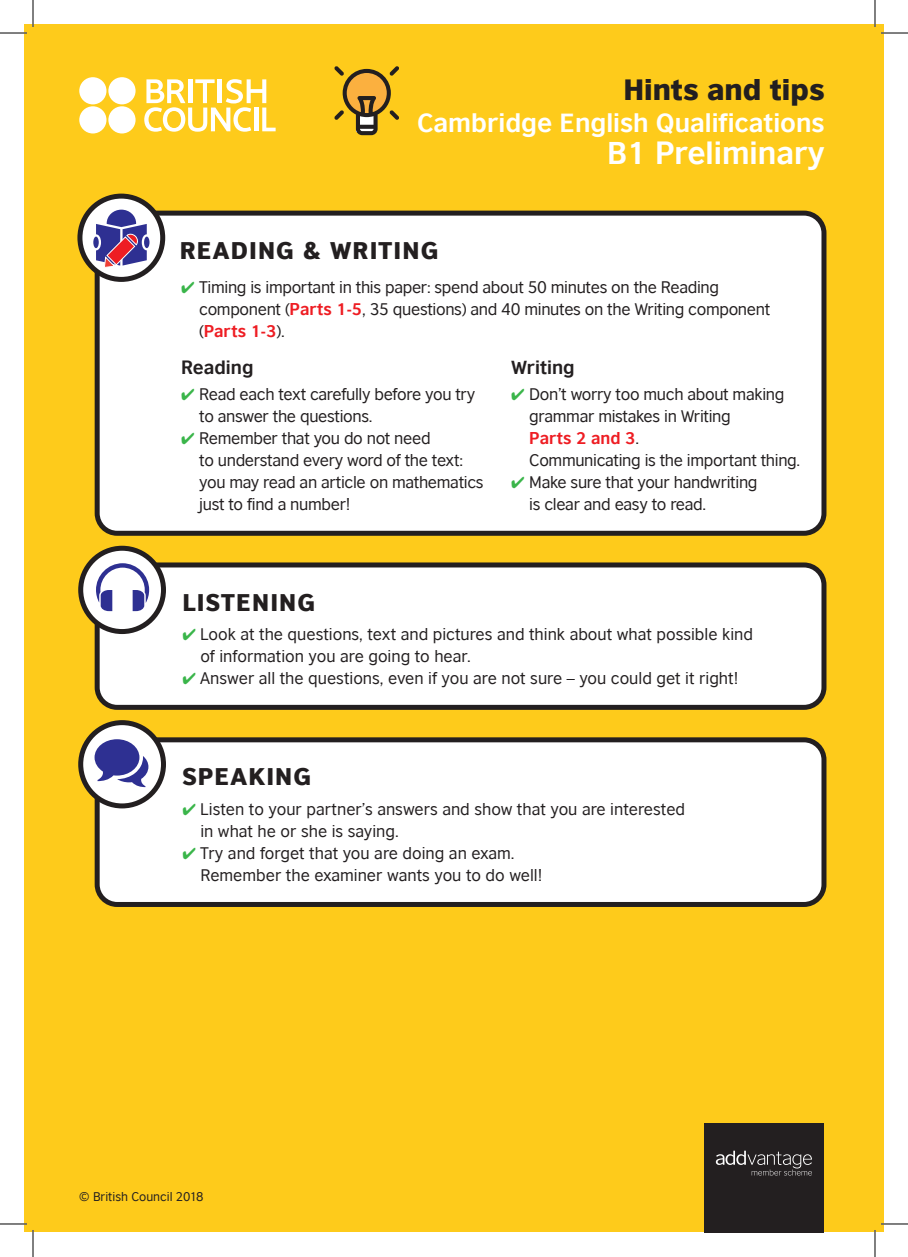
<style>
.page{position:relative;width:908px;height:1257px;background:#fff}
.page>*{position:absolute;margin:0;border:0;box-sizing:border-box;transform-origin:0 0}
.t1{font:700 30px "British Council Sans";color:#fff}
.t2{font:900 28px "British Council Sans";color:#231f20}
.t3{font:700 25px "British Council Sans";color:#fff}
.t4{font:900 23px "British Council Sans";letter-spacing:.05em;color:#231f20}
.t5{font:700 18px "British Council Sans";color:#231f20}
.t6{font:16px/22px "British Council Sans";letter-spacing:-.02em;color:#231f20}
.t7{font:16px/22px "British Council Sans";color:#231f20}
.t8{font:12px "British Council Sans";color:#231f20}
.s1{color:#3ab54a}
.s2{font-weight:700;color:#ee1d23}
</style>
<div class="page">
<div style="left:24px;top:24px;width:859px;height:1208px;background:#fecb1b"></div>
<div style="left:704px;top:1122px;width:120px;height:110px;background:#231f20"></div>
<svg style="left:716px;top:1150px;width:96px;height:25px"></svg>
<div style="left:97px;top:213px;width:727px;height:320px;background:#fff;border-radius:20px"></div>
<div style="left:95px;top:211px;width:731px;height:325px;border:5px solid #231f20;border-radius:20px"></div>
<div style="left:97px;top:565px;width:727px;height:142px;background:#fff;border-radius:20px"></div>
<div style="left:95px;top:562px;width:731px;height:148px;border:5px solid #231f20;border-radius:20px"></div>
<div style="left:97px;top:740px;width:727px;height:164px;background:#fff;border-radius:20px"></div>
<div style="left:95px;top:737px;width:731px;height:170px;border:5px solid #231f20;border-radius:20px"></div>
<svg style="left:80px;top:196px;width:83px;height:83px;fill:#fff"></svg>
<div style="left:77px;top:194px;width:88px;height:88px;border:5px solid #231f20;border-radius:50%"></div>
<svg style="left:144px;top:79px;width:132px;height:53px"></svg>
<div style="left:79px;top:77px;width:27px;height:27px;background:#fff;border-radius:50%"></div>
<div style="left:108px;top:77px;width:28px;height:27px;background:#fff;border-radius:50%"></div>
<div style="left:79px;top:106px;width:27px;height:27px;background:#fff;border-radius:50%"></div>
<div style="left:108px;top:106px;width:28px;height:27px;background:#fff;border-radius:50%"></div>
<svg style="left:334px;top:66px;width:65px;height:69px"></svg>
<svg style="left:81px;top:548px;width:82px;height:83px"></svg>
<div style="left:78px;top:546px;width:88px;height:88px;border:5px solid #231f20;border-radius:50%"></div>
<svg style="left:96px;top:563px;width:53px;height:48px"></svg>
<svg style="left:81px;top:722px;width:82px;height:84px"></svg>
<div style="left:78px;top:720px;width:88px;height:88px;border:5px solid #231f20;border-radius:50%"></div>
<svg style="left:95px;top:739px;width:53px;height:48px"></svg>
<div style="left:144px;top:237px;width:5px;height:11px;background:#2e3092;border-radius:50%"></div>
<div style="left:93px;top:237px;width:6px;height:11px;background:#2e3092;border-radius:50%"></div>
<svg style="left:96px;top:210px;width:51px;height:58px"></svg>
<hr style="left:0;top:32px;width:27px;height:2px;background:#fff">
<hr style="left:881px;top:32px;width:27px;height:2px;background:#fff">
<hr style="left:32px;top:0;width:2px;height:27px;background:#fff">
<hr style="left:32px;top:1230px;width:2px;height:27px;background:#fff">
<hr style="left:874px;top:0;width:2px;height:27px;background:#fff">
<hr style="left:874px;top:1230px;width:2px;height:27px;background:#fff">
<svg style="left:0;top:33px;width:27px;height:1px"></svg>
<svg style="left:881px;top:33px;width:27px;height:1px"></svg>
<svg style="left:0;top:1223px;width:27px;height:1px"></svg>
<svg style="left:881px;top:1223px;width:27px;height:1px"></svg>
<svg style="left:33px;top:0;width:1px;height:27px"></svg>
<svg style="left:33px;top:1230px;width:1px;height:27px"></svg>
<svg style="left:875px;top:0;width:1px;height:27px"></svg>
<svg style="left:875px;top:1230px;width:1px;height:27px"></svg>
<h2 class="t2" style="left:623px;top:70px;width:203px">Hints and tips</h2>
<h3 class="t3" style="left:417px;top:106px;width:409px">Cambridge English Qualifications</h3>
<h1 class="t1" style="left:607px;top:133px;width:219px">B1 Preliminary</h1>
<h3 class="t4" style="left:180px;top:235px;width:260px">READING &amp; WRITING</h3>
<p class="t6" style="left:199px;top:275px;width:572px;text-indent:-18px"><span class="s1">✔</span> Timing is important in this paper: spend about 50 minutes on the Reading component (<span class="s2">Parts 1-5</span>, 35 questions) and 40 minutes on the Writing component (<span class="s2">Parts 1-3</span>).</p>
<p class="t5" style="left:181px;top:356px;width:74px">Reading</p>
<p class="t5" style="left:511px;top:356px;width:65px">Writing</p>
<p class="t6" style="left:199px;top:382px;width:277px;text-indent:-18px"><span class="s1">✔</span> Read each text carefully before you try to answer the questions.</p>
<p class="t6" style="left:199px;top:426px;width:286px;text-indent:-18px"><span class="s1">✔</span> Remember that you do not need<br>to understand every word of the text: you may read an article on mathematics just to find a number!</p>
<p class="t6" style="left:529px;top:382px;width:272px;text-indent:-18px"><span class="s1">✔</span> Don’t worry too much about making grammar mistakes in Writing<br><span class="s2">Parts 2 and 3</span>.<br>Communicating is the important thing.</p>
<p class="t6" style="left:529px;top:470px;width:230px;text-indent:-18px"><span class="s1">✔</span> Make sure that your handwriting is clear and easy to read.</p>
<h3 class="t4" style="left:182px;top:587px;width:135px">LISTENING</h3>
<p class="t7" style="left:200px;top:622px;width:554px;text-indent:-18px"><span class="s1">✔</span> Look at the questions, text and pictures and think about what possible kind of information you are going to hear.</p>
<p class="t7" style="left:182px;top:666px;width:557px"><span class="s1">✔</span> Answer all the questions, even if you are not sure – you could get it right!</p>
<h3 class="t4" style="left:182px;top:761px;width:131px">SPEAKING</h3>
<p class="t7" style="left:200px;top:797px;width:486px;text-indent:-18px"><span class="s1">✔</span> Listen to your partner’s answers and show that you are interested in what he or she is saying.</p>
<p class="t7" style="left:200px;top:841px;width:344px;text-indent:-18px"><span class="s1">✔</span> Try and forget that you are doing an exam.<br>Remember the examiner wants you to do well!</p>
<p class="t8" style="left:79px;top:1189px;width:126px">© British Council 2018</p>
</div>
